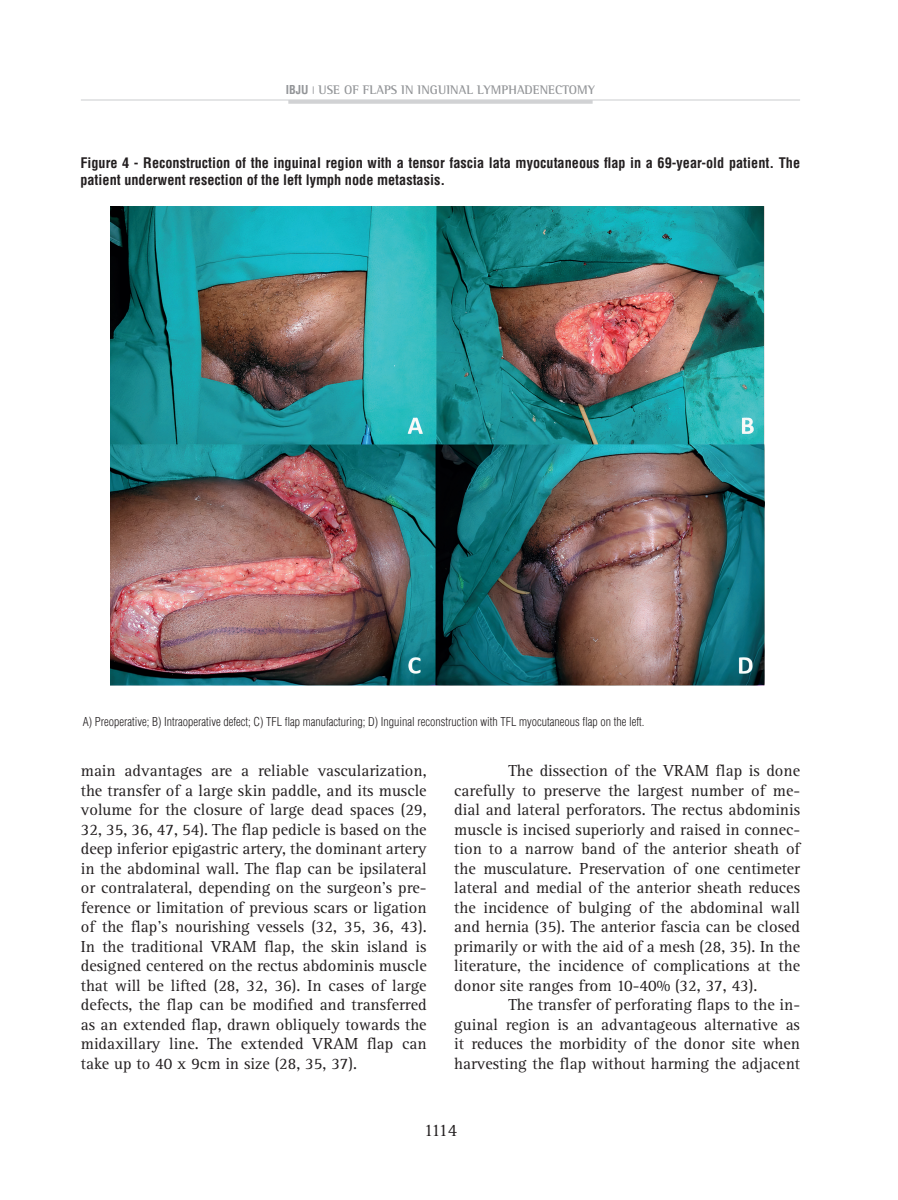
<style>
.page{position:relative;width:898px;height:1200px;background:#fff}
.page>*{position:absolute;margin:0;border:0;box-sizing:border-box;transform-origin:0 0}
.t1{font:18px "Rotis Serif";color:#231f20}
.t2{font:16.5px/19.5px "Rotis Serif";color:#231f20;text-align:justify}
.t3{font:700 condensed 14.25px/17.1px "Helvetica";color:#231f20}
.t4{font:700 12.75px "Rotis Semi Serif";color:#939598}
.t5{font:300 condensed 12px "Helvetica";color:#231f20}
.s1{font-family:"Helvetica";font-stretch:condensed;font-size:12px}
</style>
<div class="page">
<hr style="left:81px;top:99px;width:718px;height:2px;background:#dcdddf">
<hr style="left:288px;top:100px;width:304px;height:4px;background:#d1d2d4">
<img style="left:111px;top:206px;width:653px;height:479px">
<p class="t4" style="left:286px;top:82px;width:310px"><span class="s1">IBJU</span> <sup>|</sup> USE OF FLAPS IN INGUINAL LYMPHADENECTOMY</p>
<p class="t3" style="left:80px;top:154px;width:721px">Figure 4 - Reconstruction of the inguinal region with a tensor fascia lata myocutaneous flap in a 69-year-old patient. The patient underwent resection of the left lymph node metastasis.</p>
<p class="t5" style="left:83px;top:713px;width:563px">A) Preoperative; B) Intraoperative defect; C) TFL flap manufacturing; D) Inguinal reconstruction with TFL myocutaneous flap on the left.</p>
<p class="t2" style="left:81px;top:761px;width:347px">main advantages are a reliable vascularization, the transfer of a large skin paddle, and its muscle volume for the closure of large dead spaces (29, 32, 35, 36, 47, 54). The flap pedicle is based on the deep inferior epigastric artery, the dominant artery in the abdominal wall. The flap can be ipsilateral or contralateral, depending on the surgeon’s pre&shy;ference or limitation of previous scars or ligation of the flap’s nourishing vessels (32, 35, 36, 43).<br>In the traditional VRAM flap, the skin island is designed centered on the rectus abdominis muscle that will be lifted (28, 32, 36). In cases of large defects, the flap can be modified and transferred as an extended flap, drawn obliquely towards the midaxillary line. The extended VRAM flap can take up to 40 x 9cm in size (28, 35, 37).</p>
<p class="t2" style="left:454px;top:761px;width:347px;text-indent:54px">The dissection of the VRAM flap is done carefully to preserve the largest number of me&shy;dial and lateral perforators. The rectus abdominis muscle is incised superiorly and raised in connec&shy;tion to a narrow band of the anterior sheath of the musculature. Preservation of one centimeter lateral and medial of the anterior sheath reduces the incidence of bulging of the abdominal wall and hernia (35). The anterior fascia can be closed primarily or with the aid of a mesh (28, 35). In the literature, the incidence of complications at the donor site ranges from 10-40% (32, 37, 43).</p>
<p class="t2" style="left:454px;top:995px;width:347px;text-indent:54px">The transfer of perforating flaps to the in&shy;guinal region is an advantageous alternative as it reduces the morbidity of the donor site when harvesting the flap without harming the adjacent</p>
<p class="t1" style="left:423px;top:1119px;width:35px">1114</p>
</div>
